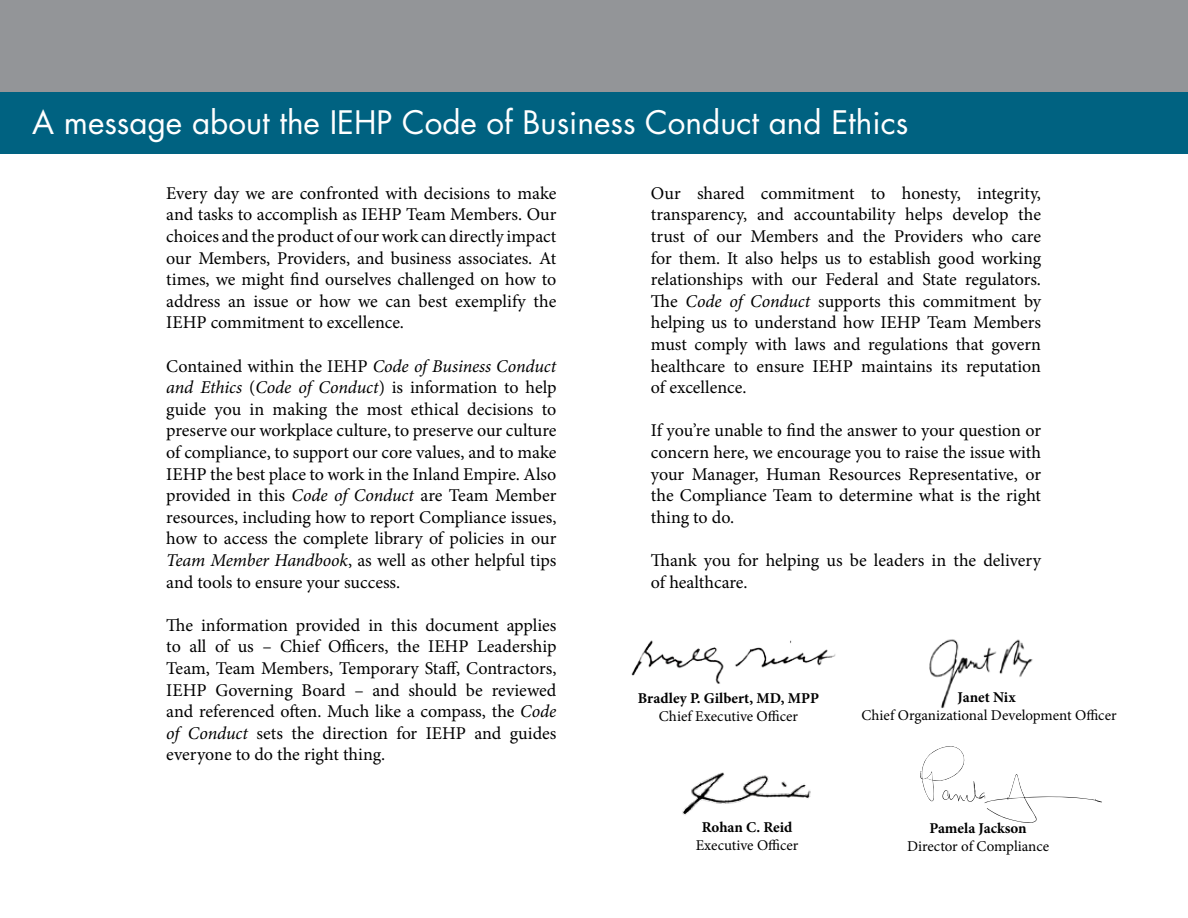
<style>
.page{position:relative;width:1188px;height:918px;background:#fff}
.page>*{position:absolute;margin:0;border:0;box-sizing:border-box;transform-origin:0 0}
.t1{font:31.5px "Futura LT";color:#fff}
.t2{font:18px/21.6px "Minion Pro";color:#000;text-align:justify}
.t3{font:15px "Minion Pro";color:#000}
.t4{font:700 15px "Minion Pro";color:#000}
.s1{font-style:italic}
</style>
<div class="page">
<div style="left:0;top:0;width:1188px;height:111px;background:#939598"></div>
<div style="left:0;top:93px;width:1188px;height:61px;background:#006281"></div>
<img style="left:631px;top:640px;width:205px;height:44px">
<img style="left:929px;top:639px;width:104px;height:70px">
<img style="left:682px;top:772px;width:129px;height:43px">
<svg style="left:920px;top:746px;width:182px;height:77px"></svg>
<h1 class="t1" style="left:32px;top:103px;width:878px">A message about the IEHP Code of Business Conduct and Ethics</h1>
<p class="t2" style="left:166px;top:182px;width:392px">Every day we are confronted with decisions to make and tasks to accomplish as IEHP Team Members. Our choices and the product of our work can directly impact our Members, Providers, and business associates. At times, we might find ourselves challenged on how to address an issue or how we can best exemplify the IEHP commitment to excellence.</p>
<p class="t2" style="left:166px;top:355px;width:392px">Contained within the IEHP <span class="s1">Code of Business Conduct and Ethics</span> (<span class="s1">Code of Conduct</span>) is information to help guide you in making the most ethical decisions to preserve our workplace culture, to preserve our culture of compliance, to support our core values, and to make IEHP the best place to work in the Inland Empire. Also provided in this <span class="s1">Code of Conduct</span> are Team Member resources, including how to report Compliance issues, how to access the complete library of policies in our <span class="s1">Team Member Handbook</span>, as well as other helpful tips and tools to ensure your success.</p>
<p class="t2" style="left:166px;top:614px;width:392px">The information provided in this document applies to all of us – Chief Officers, the IEHP Leadership Team, Team Members, Temporary Staff, Contractors, IEHP Governing Board – and should be reviewed and referenced often. Much like a compass, the <span class="s1">Code of Conduct</span> sets the direction for IEHP and guides everyone to do the right thing.</p>
<p class="t2" style="left:651px;top:182px;width:392px">Our shared commitment to honesty, integrity, transparency, and accountability helps develop the trust of our Members and the Providers who care for them. It also helps us to establish good working relationships with our Federal and State regulators.<br>The <span class="s1">Code of Conduct</span> supports this commitment by helping us to understand how IEHP Team Members must comply with laws and regulations that govern healthcare to ensure IEHP maintains its reputation of excellence.</p>
<p class="t2" style="left:651px;top:420px;width:392px">If you’re unable to find the answer to your question or concern here, we encourage you to raise the issue with your Manager, Human Resources Representative, or the Compliance Team to determine what is the right thing to do.</p>
<p class="t2" style="left:651px;top:550px;width:392px">Thank you for helping us be leaders in the delivery of healthcare.</p>
<p class="t4" style="left:638px;top:688px;width:183px">Bradley P. Gilbert, MD, MPP</p>
<p class="t3" style="left:659px;top:706px;width:141px">Chief Executive Officer</p>
<p class="t4" style="left:702px;top:816px;width:92px">Rohan C. Reid</p>
<p class="t3" style="left:696px;top:835px;width:104px">Executive Officer</p>
<p class="t4" style="left:958px;top:686px;width:59px">Janet Nix</p>
<p class="t3" style="left:862px;top:705px;width:257px">Chief Organizational Development Officer</p>
<p class="t4" style="left:929px;top:817px;width:99px">Pamela Jackson</p>
<p class="t3" style="left:907px;top:836px;width:144px">Director of Compliance</p>
</div>
